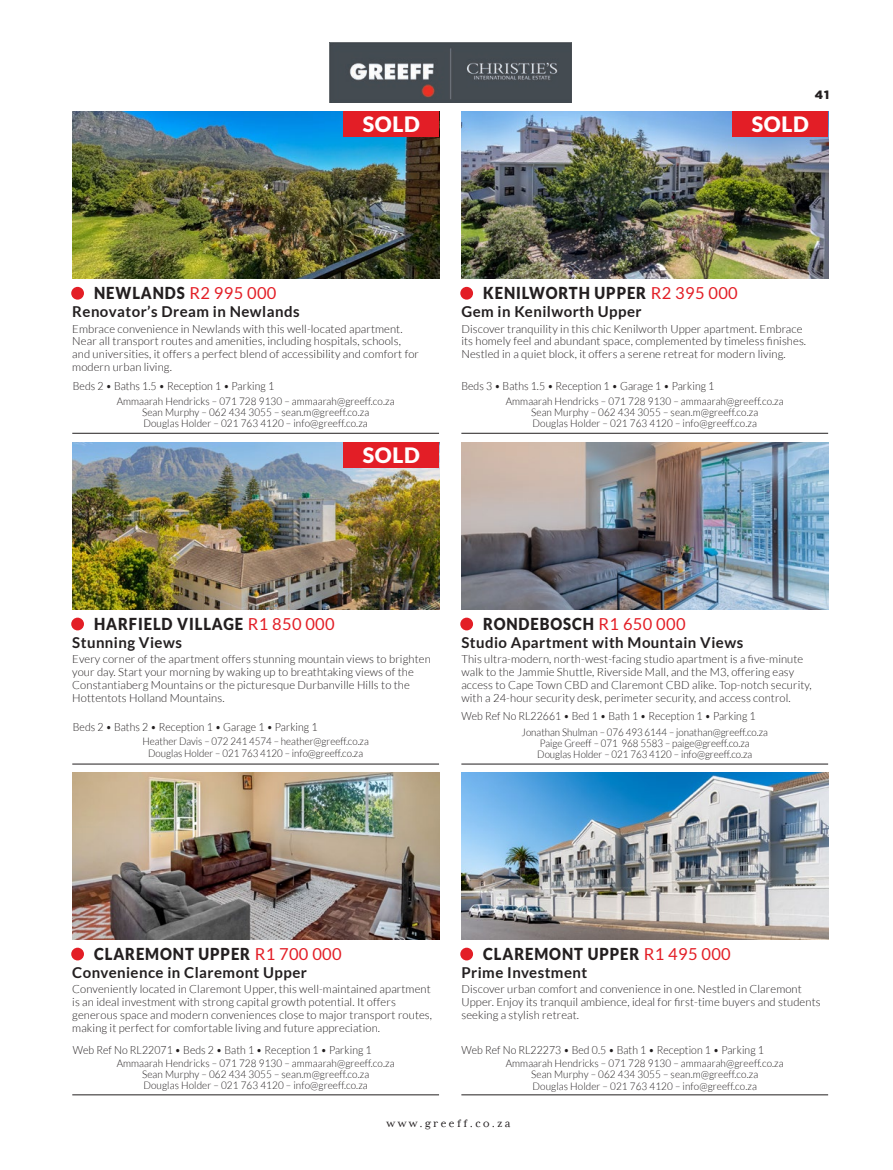
<style>
.page{position:relative;width:893px;height:1170px;background:#fff}
.page>*{position:absolute;margin:0;border:0;box-sizing:border-box;transform-origin:0 0}
.t1{font:900 21.15px "Lato";letter-spacing:.03em;color:#fff}
.t2{font:900 16.5px "Lato";letter-spacing:.06em;color:#231f20;scale:.9 1}
.t3{font:700 15px "Lato";letter-spacing:.03em;color:#231f20}
.t4{font:12px "Mrs Eaves XL Serif OT";letter-spacing:.2em;color:#231f20}
.t5{font:900 12px "Gotham";color:#231f20}
.t6{font:300 11.25px/12.8px "Lato";letter-spacing:.01em;color:#231f20}
.t7{font:300 11.25px "Lato";letter-spacing:.01em;color:#231f20;scale:.93 1}
.t8{font:300 10.5px/11.2px "Lato";letter-spacing:.01em;color:#231f20;text-align:center;scale:.95 1}
.t9{font:300 10.5px/11.2px "Lato";letter-spacing:.01em;color:#231f20;text-align:center;scale:.93 1}
.s1{font-weight:400;color:#e31e26}
</style>
<div class="page">
<div style="left:460px;top:617px;width:13px;height:13px;background:#e31e26;border-radius:50%"></div>
<img style="left:461px;top:442px;width:367px;height:167px">
<div style="left:71px;top:617px;width:13px;height:13px;background:#e31e26;border-radius:50%"></div>
<img style="left:72px;top:442px;width:367px;height:167px">
<div style="left:343px;top:442px;width:96px;height:26px;background:#e31e26"></div>
<hr style="left:72px;top:433px;width:367px;height:1px;background:#231f20">
<hr style="left:461px;top:433px;width:367px;height:1px;background:#231f20">
<hr style="left:72px;top:763px;width:367px;height:1px;background:#231f20">
<hr style="left:461px;top:763px;width:367px;height:1px;background:#231f20">
<div style="left:71px;top:947px;width:13px;height:13px;background:#e31e26;border-radius:50%"></div>
<img style="left:72px;top:772px;width:367px;height:167px">
<div style="left:460px;top:947px;width:13px;height:13px;background:#e31e26;border-radius:50%"></div>
<img style="left:461px;top:772px;width:367px;height:167px">
<hr style="left:72px;top:1094px;width:367px;height:1px;background:#231f20">
<hr style="left:461px;top:1094px;width:367px;height:1px;background:#231f20">
<svg style="left:330px;top:43px;width:241px;height:60px;fill:#444b51"></svg>
<div style="left:71px;top:287px;width:13px;height:12px;background:#e31e26;border-radius:50%"></div>
<img style="left:72px;top:111px;width:367px;height:167px">
<div style="left:343px;top:111px;width:96px;height:26px;background:#e31e26"></div>
<div style="left:460px;top:287px;width:13px;height:12px;background:#e31e26;border-radius:50%"></div>
<img style="left:461px;top:111px;width:367px;height:167px">
<div style="left:732px;top:111px;width:96px;height:26px;background:#e31e26"></div>
<h1 class="t1" style="left:363px;top:112px;width:58px">SOLD</h1>
<p class="t5" style="left:815px;top:87px;width:16px">41</p>
<h1 class="t1" style="left:752px;top:112px;width:58px">SOLD</h1>
<h2 class="t2" style="left:94px;top:283px;width:204px">NEWLANDS <span class="s1">R2 995 000</span></h2>
<h3 class="t3" style="left:72px;top:303px;width:229px">Renovator’s Dream in Newlands</h3>
<h2 class="t2" style="left:483px;top:283px;width:284px">KENILWORTH UPPER <span class="s1">R2 395 000</span></h2>
<h3 class="t3" style="left:461px;top:303px;width:182px">Gem in Kenilworth Upper</h3>
<p class="t6" style="left:72px;top:322px;width:348px">Embrace convenience in Newlands with this well-located apartment.<br>Near all transport routes and amenities, including hospitals, schools, and universities, it offers a perfect blend of accessibility and comfort for modern urban living.</p>
<p class="t8" style="left:117px;top:395px;width:294px">Ammaarah Hendricks – 071 728 9130 – ammaarah@greeff.co.za<br>Sean Murphy – 062 434 3055 – sean.m@greeff.co.za<br>Douglas Holder – 021 763 4120 – info@greeff.co.za</p>
<p class="t7" style="left:73px;top:379px;width:218px">Beds 2 • Baths 1.5 • Reception 1 • Parking 1</p>
<p class="t6" style="left:461px;top:322px;width:346px">Discover tranquility in this chic Kenilworth Upper apartment. Embrace its homely feel and abundant space, complemented by timeless finishes.<br>Nestled in a quiet block, it offers a serene retreat for modern living.</p>
<p class="t8" style="left:506px;top:395px;width:294px">Ammaarah Hendricks – 071 728 9130 – ammaarah@greeff.co.za<br>Sean Murphy – 062 434 3055 – sean.m@greeff.co.za<br>Douglas Holder – 021 763 4120 – info@greeff.co.za</p>
<p class="t7" style="left:461px;top:379px;width:274px">Beds 3 • Baths 1.5 • Reception 1 • Garage 1 • Parking 1</p>
<h1 class="t1" style="left:363px;top:442px;width:58px">SOLD</h1>
<h2 class="t2" style="left:94px;top:614px;width:269px">HARFIELD VILLAGE <span class="s1">R1 850 000</span></h2>
<h3 class="t3" style="left:72px;top:633px;width:111px">Stunning Views</h3>
<p class="t6" style="left:72px;top:653px;width:360px">Every corner of the apartment offers stunning mountain views to brighten your day. Start your morning by waking up to breathtaking views of the Constantiaberg Mountains or the picturesque Durbanville Hills to the Hottentots Holland Mountains.</p>
<p class="t9" style="left:142px;top:736px;width:245px">Heather Davis – 072 241 4574 – heather@greeff.co.za<br>Douglas Holder – 021 763 4120 – info@greeff.co.za</p>
<p class="t7" style="left:73px;top:720px;width:265px">Beds 2 • Baths 2 • Reception 1 • Garage 1 • Parking 1</p>
<h2 class="t2" style="left:483px;top:614px;width:226px">RONDEBOSCH <span class="s1">R1 650 000</span></h2>
<h3 class="t3" style="left:461px;top:633px;width:283px">Studio Apartment with Mountain Views</h3>
<p class="t6" style="left:461px;top:653px;width:352px">This ultra-modern, north-west-facing studio apartment is a five-minute walk to the Jammie Shuttle, Riverside Mall, and the M3, offering easy access to Cape Town CBD and Claremont CBD alike. Top-notch security, with a 24-hour security desk, perimeter security, and access control.</p>
<p class="t9" style="left:522px;top:726px;width:266px">Jonathan Shulman – 076 493 6144 – jonathan@greeff.co.za<br>Paige Greeff – 071 968 5583 – paige@greeff.co.za<br>Douglas Holder – 021 763 4120 – info@greeff.co.za</p>
<p class="t7" style="left:461px;top:710px;width:318px">Web Ref No RL22661 • Bed 1 • Bath 1 • Reception 1 • Parking 1</p>
<h2 class="t2" style="left:94px;top:944px;width:277px">CLAREMONT UPPER <span class="s1">R1 700 000</span></h2>
<h3 class="t3" style="left:72px;top:963px;width:236px">Convenience in Claremont Upper</h3>
<h2 class="t2" style="left:483px;top:944px;width:277px">CLAREMONT UPPER <span class="s1">R1 495 000</span></h2>
<h3 class="t3" style="left:461px;top:963px;width:127px">Prime Investment</h3>
<p class="t6" style="left:72px;top:982px;width:361px">Conveniently located in Claremont Upper, this well-maintained apartment is an ideal investment with strong capital growth potential. It offers generous space and modern conveniences close to major transport routes, making it perfect for comfortable living and future appreciation.</p>
<p class="t8" style="left:117px;top:1057px;width:294px">Ammaarah Hendricks – 071 728 9130 – ammaarah@greeff.co.za<br>Sean Murphy – 062 434 3055 – sean.m@greeff.co.za<br>Douglas Holder – 021 763 4120 – info@greeff.co.za</p>
<p class="t7" style="left:73px;top:1043px;width:323px">Web Ref No RL22071 • Beds 2 • Bath 1 • Reception 1 • Parking 1</p>
<p class="t6" style="left:461px;top:982px;width:361px">Discover urban comfort and convenience in one. Nestled in Claremont<br>Upper. Enjoy its tranquil ambience, ideal for first-time buyers and students seeking a stylish retreat.</p>
<p class="t8" style="left:506px;top:1057px;width:294px">Ammaarah Hendricks – 071 728 9130 – ammaarah@greeff.co.za<br>Sean Murphy – 062 434 3055 – sean.m@greeff.co.za<br>Douglas Holder – 021 763 4120 – info@greeff.co.za</p>
<p class="t7" style="left:461px;top:1043px;width:327px">Web Ref No RL22273 • Bed 0.5 • Bath 1 • Reception 1 • Parking 1</p>
<p class="t4" style="left:387px;top:1116px;width:125px">www.greeff.co.za</p>
</div>
